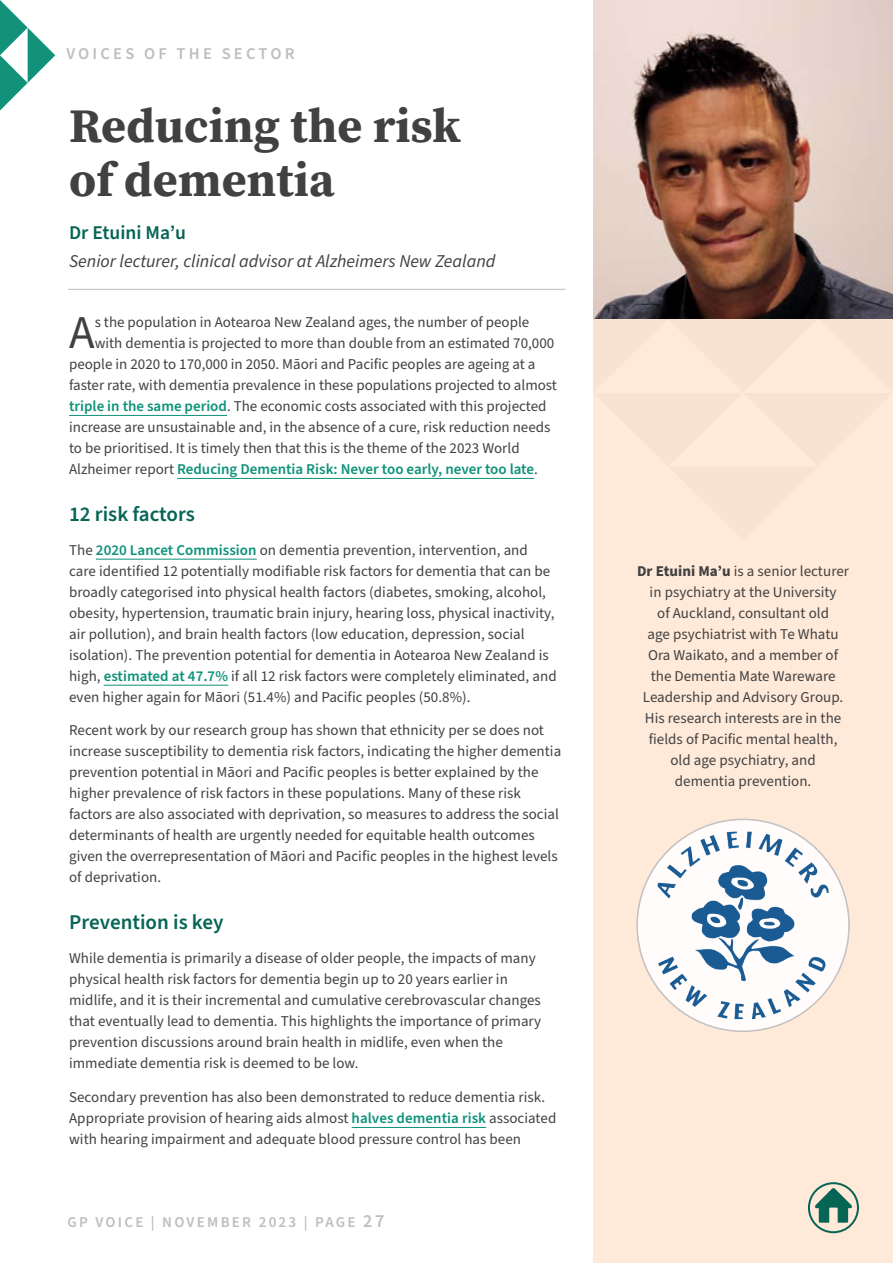
<style>
.page{position:relative;width:893px;height:1263px;background:#fff}
.page>*{position:absolute;margin:0;border:0;box-sizing:border-box;transform-origin:0 0}
.t1{font:700 48px/54px "Source Serif Pro";letter-spacing:.005em;color:#414142}
.t2{font:46.95px "Source Sans Pro";color:#414142}
.t3{font:600 21px "Source Sans Pro";color:#066555}
.t4{font:600 19.5px "Source Sans Pro";color:#066555}
.t5{font:italic 18px "Source Sans Pro";color:#414142}
.t6{font:600 16.5px "Source Sans Pro";letter-spacing:.195em;color:#bcbec0}
.t7{font:15px/21px "Source Sans Pro";letter-spacing:.005em;color:#414142}
.t8{font:600 15px "Source Sans Pro";color:#0e9279}
.t9{font:600 15px "Source Sans Pro";letter-spacing:.15em;color:#bcbec0}
.s1{font-weight:600;color:#0e9279}
.s2{font-weight:400;color:#414142}
.s3{font-size:18px}
.s4{font-weight:700}
</style>
<div class="page">
<div style="left:593px;top:0;width:300px;height:1263px;background:#ffe9d8"></div>
<svg style="left:815px;top:1188px;width:37px;height:35px"></svg>
<div style="left:808px;top:1182px;width:51px;height:51px;border:2px solid #066555;border-radius:50%"></div>
<hr style="left:69px;top:415px;width:158px;height:1px;background:#0e9279">
<hr style="left:177px;top:478px;width:357px;height:1px;background:#0e9279">
<hr style="left:96px;top:559px;width:161px;height:1px;background:#0e9279">
<hr style="left:104px;top:685px;width:124px;height:1px;background:#0e9279">
<hr style="left:352px;top:1127px;width:134px;height:1px;background:#0e9279">
<svg style="left:0;top:0;width:55px;height:111px"></svg>
<img style="left:593px;top:0;width:300px;height:319px">
<hr style="left:68px;top:289px;width:498px;height:1px;background:#bcbec0">
<div style="left:637px;top:819px;width:212px;height:212px;background:#fff;border-radius:50%"></div>
<img style="left:658px;top:832px;width:171px;height:187px">
<p class="t6" style="left:66px;top:43px;width:230px">VOICES OF THE SECTOR</p>
<h1 class="t1" style="left:69px;top:98px;width:393px">Reducing the risk of dementia</h1>
<h3 class="t4" style="left:69px;top:220px;width:118px">Dr Etuini Ma’u</h3>
<p class="t5" style="left:69px;top:249px;width:428px">Senior lecturer, clinical advisor at Alzheimers New Zealand</p>
<h2 class="t2" style="left:69px;top:301px;width:27px">A</h2>
<p class="t7" style="left:95px;top:312px;width:436px">s the population in Aotearoa New Zealand ages, the number of people</p>
<p class="t7" style="left:95px;top:333px;width:461px">with dementia is projected to more than double from an estimated 70,000</p>
<p class="t7" style="left:69px;top:354px;width:468px">people in 2020 to 170,000 in 2050. Māori and Pacific peoples are ageing at a</p>
<p class="t7" style="left:69px;top:375px;width:489px">faster rate, with dementia prevalence in these populations projected to almost</p>
<p class="t7" style="left:69px;top:396px;width:479px"><span class="s1">triple in the same period</span>. The economic costs associated with this projected</p>
<p class="t7" style="left:69px;top:417px;width:483px">increase are unsustainable and, in the absence of a cure, risk reduction needs</p>
<p class="t7" style="left:69px;top:438px;width:452px">to be prioritised. It is timely then that this is the theme of the 2023 World</p>
<p class="t8" style="left:69px;top:459px;width:470px"><span class="s2">Alzheimer report</span> Reducing Dementia Risk: Never too early, never too late<span class="s2">.</span></p>
<h3 class="t3" style="left:69px;top:500px;width:127px">12 risk factors</h3>
<p class="t7" style="left:69px;top:540px;width:489px">The <span class="s1">2020 Lancet Commission</span> on dementia prevention, intervention, and care identified 12 potentially modifiable risk factors for dementia that can be broadly categorised into physical health factors (diabetes, smoking, alcohol, obesity, hypertension, traumatic brain injury, hearing loss, physical inactivity, air pollution), and brain health factors (low education, depression, social isolation). The prevention potential for dementia in Aotearoa New Zealand is high, <span class="s1">estimated at 47.7%</span> if all 12 risk factors were completely eliminated, and even higher again for Māori (51.4%) and Pacific peoples (50.8%).</p>
<p class="t7" style="left:69px;top:720px;width:494px">Recent work by our research group has shown that ethnicity per se does not increase susceptibility to dementia risk factors, indicating the higher dementia prevention potential in Māori and Pacific peoples is better explained by the higher prevalence of risk factors in these populations. Many of these risk factors are also associated with deprivation, so measures to address the social determinants of health are urgently needed for equitable health outcomes given the overrepresentation of Māori and Pacific peoples in the highest levels of deprivation.</p>
<h3 class="t3" style="left:69px;top:908px;width:156px">Prevention is key</h3>
<p class="t7" style="left:69px;top:948px;width:474px">While dementia is primarily a disease of older people, the impacts of many physical health risk factors for dementia begin up to 20 years earlier in midlife, and it is their incremental and cumulative cerebrovascular changes that eventually lead to dementia. This highlights the importance of primary prevention discussions around brain health in midlife, even when the immediate dementia risk is deemed to be low.</p>
<p class="t7" style="left:69px;top:1087px;width:489px">Secondary prevention has also been demonstrated to reduce dementia risk.<br>Appropriate provision of hearing aids almost <span class="s1">halves dementia risk</span> associated with hearing impairment and adequate blood pressure control has been</p>
<p class="t9" style="left:68px;top:1212px;width:318px">GP VOICE | NOVEMBER 2023 | PAGE <span class="s3">27</span></p>
<p class="t7" style="left:637px;top:561px;width:214px;text-align:center"><span class="s4">Dr Etuini Ma’u</span> is a senior lecturer in psychiatry at the University<br>of Auckland, consultant old<br>age psychiatrist with Te Whatu<br>Ora Waikato, and a member of the Dementia Mate Wareware<br>Leadership and Advisory Group.<br>His research interests are in the fields of Pacific mental health, old age psychiatry, and<br>dementia prevention.</p>
</div>
